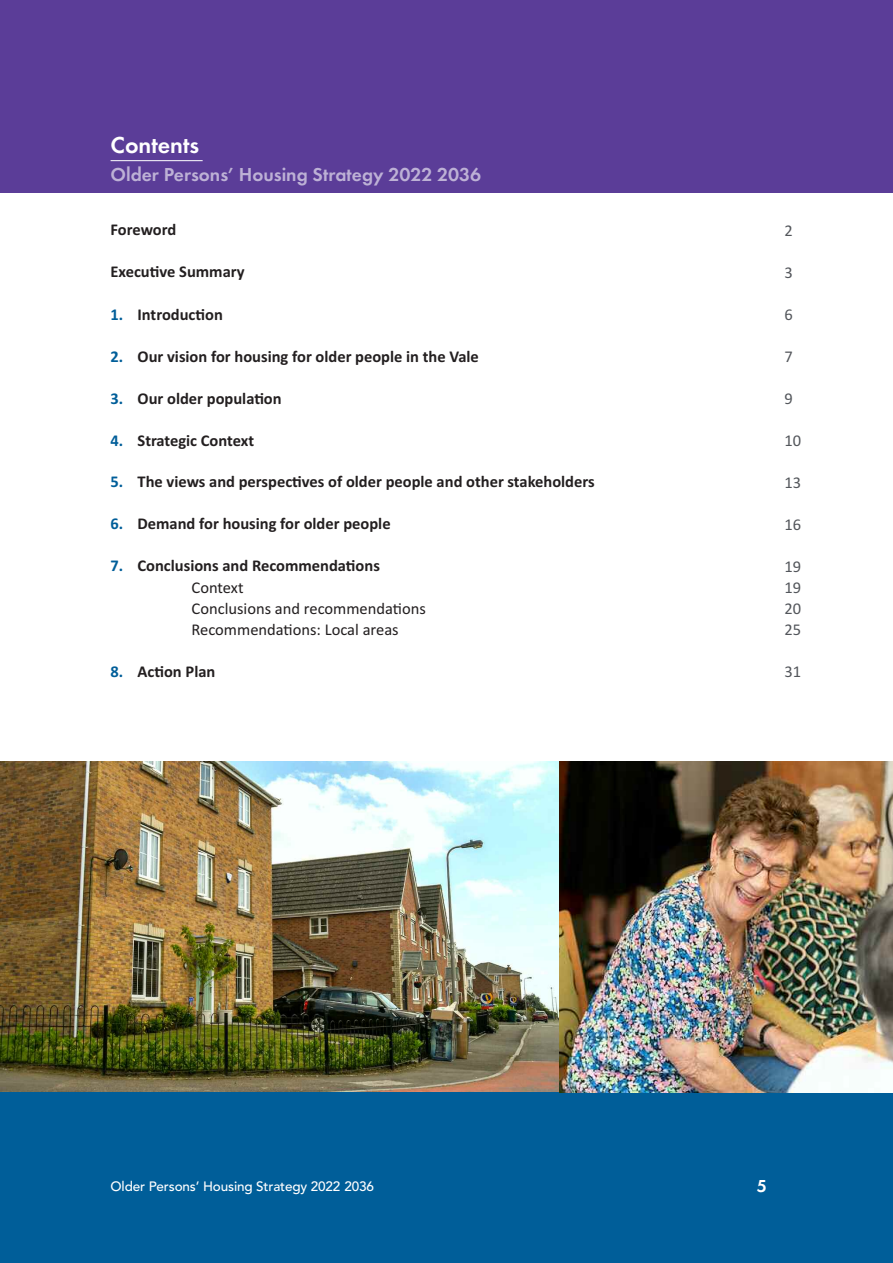
<style>
.page{position:relative;width:893px;height:1263px;background:#fff}
.page>*{position:absolute;margin:0;border:0;box-sizing:border-box;transform-origin:0 0}
.t1{font:600 24px "Futura EFCE";color:#fff}
.t2{font:600 19.5px "Futura EFCE";color:rgb(255 255 255/.6)}
.t3{font:600 18px "Futura EFCE";color:#fff}
.t4{font:700 16.5px "Calibri";color:#231f20}
.t5{font:16.5px/21px "Calibri";color:#231f20}
.t6{font:16.5px/21px "Calibri";color:#53565b;text-align:justify}
.t7{font:700 16.5px "Calibri";color:#005e99}
.t8{font:500 13.5px "Avenir";letter-spacing:-.01em;color:#fff}
</style>
<div class="page">
<div style="left:0;top:0;width:893px;height:192px;background:#5b3d98"></div>
<img style="left:0;top:761px;width:559px;height:332px">
<hr style="left:111px;top:160px;width:92px;height:1px;background:#fff">
<img style="left:559px;top:761px;width:334px;height:332px">
<div style="left:0;top:1093px;width:893px;height:170px;background:#005e99"></div>
<h2 class="t1" style="left:111px;top:135px;width:90px">Contents</h2>
<p class="t2" style="left:111px;top:167px;width:372px">Older Persons’ Housing Strategy 2022 2036</p>
<p class="t4" style="left:111px;top:220px;width:67px">Foreword</p>
<p class="t4" style="left:111px;top:262px;width:136px">Executve Summary</p>
<p class="t7" style="left:111px;top:304px;width:14px">1.</p>
<p class="t7" style="left:111px;top:346px;width:14px">2.</p>
<p class="t7" style="left:111px;top:388px;width:14px">3.</p>
<p class="t7" style="left:111px;top:430px;width:14px">4.</p>
<p class="t7" style="left:111px;top:472px;width:14px">5.</p>
<p class="t7" style="left:111px;top:514px;width:14px">6.</p>
<p class="t7" style="left:111px;top:556px;width:14px">7.</p>
<p class="t4" style="left:138px;top:304px;width:87px">Introducton</p>
<p class="t4" style="left:138px;top:346px;width:343px">Our vision for housing for older people in the Vale</p>
<p class="t4" style="left:138px;top:388px;width:146px">Our older populaton</p>
<p class="t4" style="left:138px;top:430px;width:118px">Strategic Context</p>
<p class="t4" style="left:138px;top:472px;width:459px">The views and perspectves of older people and other stakeholders</p>
<p class="t4" style="left:138px;top:514px;width:255px">Demand for housing for older people</p>
<p class="t4" style="left:137px;top:556px;width:244px">Conclusions and Recommendatons</p>
<p class="t5" style="left:192px;top:576px;width:236px">Context<br>Conclusions and recommendatons<br>Recommendatons: Local areas</p>
<p class="t4" style="left:138px;top:661px;width:79px">Acton Plan</p>
<p class="t7" style="left:111px;top:661px;width:14px">8.</p>
<p class="t6" style="left:784px;top:220px;width:10px">2</p>
<p class="t6" style="left:784px;top:262px;width:10px">3</p>
<p class="t6" style="left:784px;top:304px;width:10px">6</p>
<p class="t6" style="left:784px;top:346px;width:10px">7</p>
<p class="t6" style="left:784px;top:388px;width:10px">9</p>
<p class="t6" style="left:784px;top:430px;width:18px">10</p>
<p class="t6" style="left:784px;top:472px;width:18px">13</p>
<p class="t6" style="left:784px;top:514px;width:18px">16</p>
<p class="t6" style="left:784px;top:556px;width:18px">19<br>19<br>20<br>25</p>
<p class="t6" style="left:784px;top:661px;width:18px">31</p>
<p class="t8" style="left:111px;top:1175px;width:265px">Older Persons’ Housing Strategy 2022 2036</p>
<p class="t3" style="left:757px;top:1178px;width:12px">5</p>
</div>
